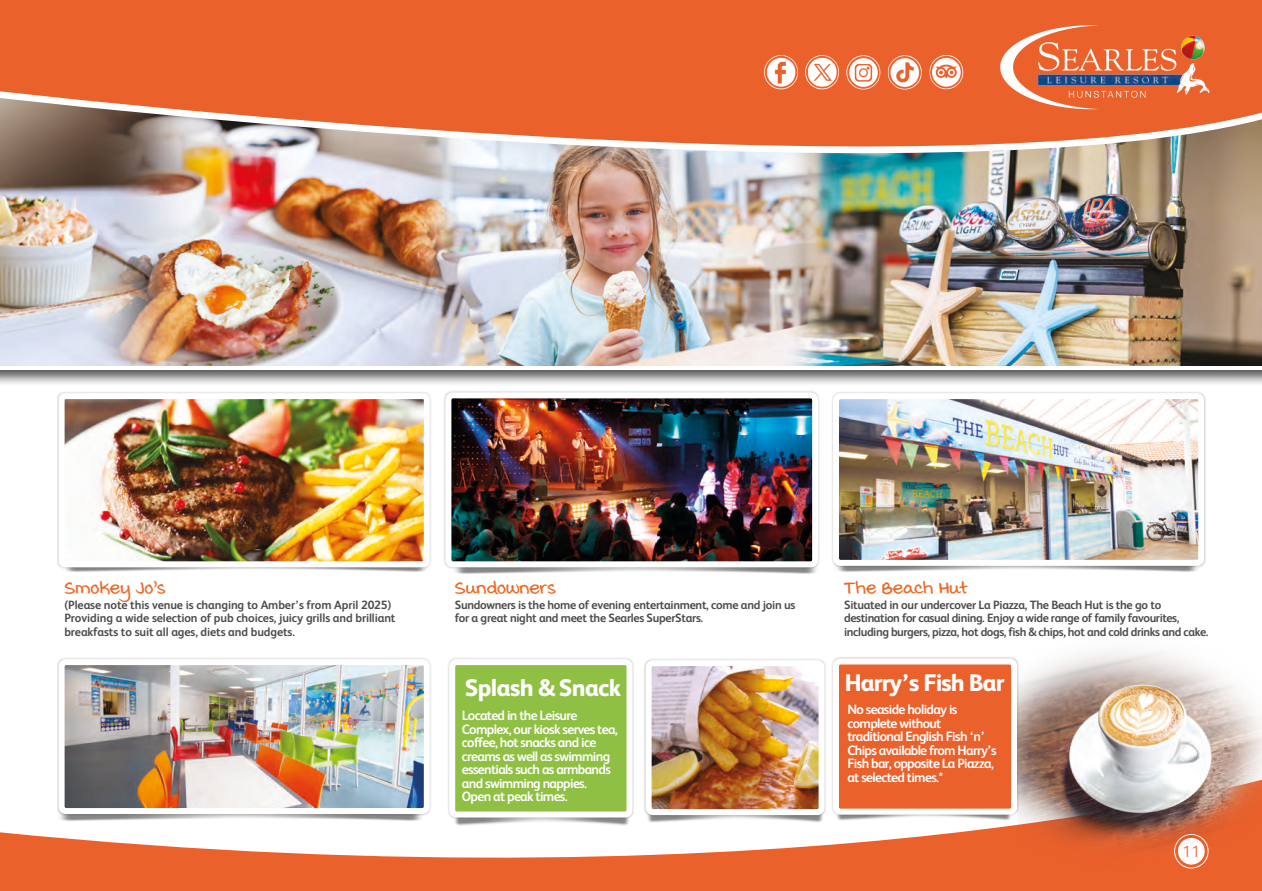
<style>
.page{position:relative;width:1262px;height:891px;background:#fff}
.page>*{position:absolute;margin:0;border:0;box-sizing:border-box;transform-origin:0 0}
.t1{font:800 24px "FS Albert";letter-spacing:-.03em;color:#fff}
.t2{font:700 21px "Swister";color:#ec6724}
.t3{font:300 16.05px "FS Albert";color:#eb612c}
.t4{font:700 13.5px/13.5px "FS Albert";letter-spacing:-.05em;color:#fff}
.t5{font:700 12px/13.5px "FS Albert";letter-spacing:-.025em;color:#4b4b4a}
</style>
<div class="page">
<img style="left:837px;top:567px;width:362px;height:5px">
<div style="left:0;top:0;width:1262px;height:386px;background:#1d1d1b;opacity:.75"></div>
<img style="left:0;top:209px;width:1262px;height:156px">
<img style="left:0;top:202px;width:1262px;height:7px">
<img style="left:0;top:0;width:1262px;height:202px">
<img style="left:997px;top:23px;width:216px;height:89px">
<svg style="left:0;top:815px;width:1017px;height:75px;fill:#eb612c"></svg>
<img style="left:63px;top:568px;width:364px;height:4px">
<div style="left:57px;top:391px;width:374px;height:177px;background:#e9e9e9"></div>
<img style="left:66px;top:400px;width:357px;height:160px">
<div style="left:59px;top:393px;width:371px;height:174px;border:6px solid #fff;border-radius:3px"></div>
<div style="left:831px;top:391px;width:375px;height:176px;background:#e9e9e9"></div>
<img style="left:840px;top:400px;width:357px;height:158px">
<div style="left:833px;top:393px;width:371px;height:172px;border:6px solid #fff;border-radius:4px"></div>
<img style="left:455px;top:544px;width:381px;height:30px">
<div style="left:443px;top:390px;width:377px;height:179px;background:#1d1d1b;opacity:.25"></div>
<img style="left:452px;top:399px;width:359px;height:161px">
<div style="left:445px;top:392px;width:373px;height:175px;border:6px solid #fff;border-radius:4px"></div>
<div style="left:57px;top:656px;width:374px;height:159px;background:#1d1d1b;opacity:.25"></div>
<img style="left:66px;top:665px;width:357px;height:141px">
<div style="left:59px;top:658px;width:371px;height:155px;border:6px solid #fff;border-radius:4px"></div>
<div style="left:447px;top:656px;width:187px;height:162px;background:#1d1d1b;opacity:.25"></div>
<div style="left:452px;top:661px;width:177px;height:153px;background:#8fc044;border-radius:4px"></div>
<div style="left:449px;top:658px;width:183px;height:159px;border:6px solid #fff;border-radius:4px"></div>
<img style="left:836px;top:816px;width:181px;height:10px">
<img style="left:640px;top:815px;width:196px;height:12px">
<div style="left:643px;top:658px;width:183px;height:158px;background:#1d1d1b;opacity:.25"></div>
<img style="left:652px;top:667px;width:165px;height:140px">
<div style="left:645px;top:660px;width:179px;height:154px;border:6px solid #fff;border-radius:4px"></div>
<div style="left:831px;top:656px;width:188px;height:160px;background:#1d1d1b;opacity:.25"></div>
<div style="left:836px;top:661px;width:178px;height:150px;background:#eb612c;border-radius:4px"></div>
<div style="left:833px;top:658px;width:184px;height:156px;border:6px solid #fff;border-radius:4px"></div>
<img style="left:750px;top:46px;width:218px;height:54px">
<img style="left:1017px;top:652px;width:245px;height:238px">
<p class="t2" style="left:64px;top:572px;width:103px">Smokey Jo’s</p>
<p class="t5" style="left:64px;top:597px;width:332px">(Please note this venue is changing to Amber’s from April 2025)<br>Providing a wide selection of pub choices, juicy grills and brilliant breakfasts to suit all ages, diets and budgets.</p>
<p class="t2" style="left:455px;top:572px;width:103px">Sundowners</p>
<p class="t5" style="left:455px;top:597px;width:342px">Sundowners is the home of evening entertainment, come and join us for a great night and meet the Searles SuperStars.</p>
<p class="t1" style="left:465px;top:670px;width:158px">Splash &amp; Snack</p>
<p class="t4" style="left:462px;top:707px;width:157px">Located in the Leisure<br>Complex, our kiosk serves tea, coffee, hot snacks and ice creams as well as swimming essentials such as armbands and swimming nappies.<br>Open at peak times.</p>
<p class="t2" style="left:844px;top:572px;width:124px">The Beach Hut</p>
<p class="t5" style="left:844px;top:597px;width:366px">Situated in our undercover La Piazza, The Beach Hut is the go to destination for casual dining. Enjoy a wide range of family favourites, including burgers, pizza, hot dogs, fish &amp; chips, hot and cold drinks and cake.</p>
<p class="t1" style="left:845px;top:664px;width:161px">Harry’s Fish Bar</p>
<p class="t4" style="left:847px;top:702px;width:151px">No seaside holiday is complete without traditional English Fish ‘n’<br>Chips available from Harry’s<br>Fish bar, opposite La Piazza, at selected times.*</p>
<p class="t3" style="left:1182px;top:840px;width:19px">11</p>
</div>
